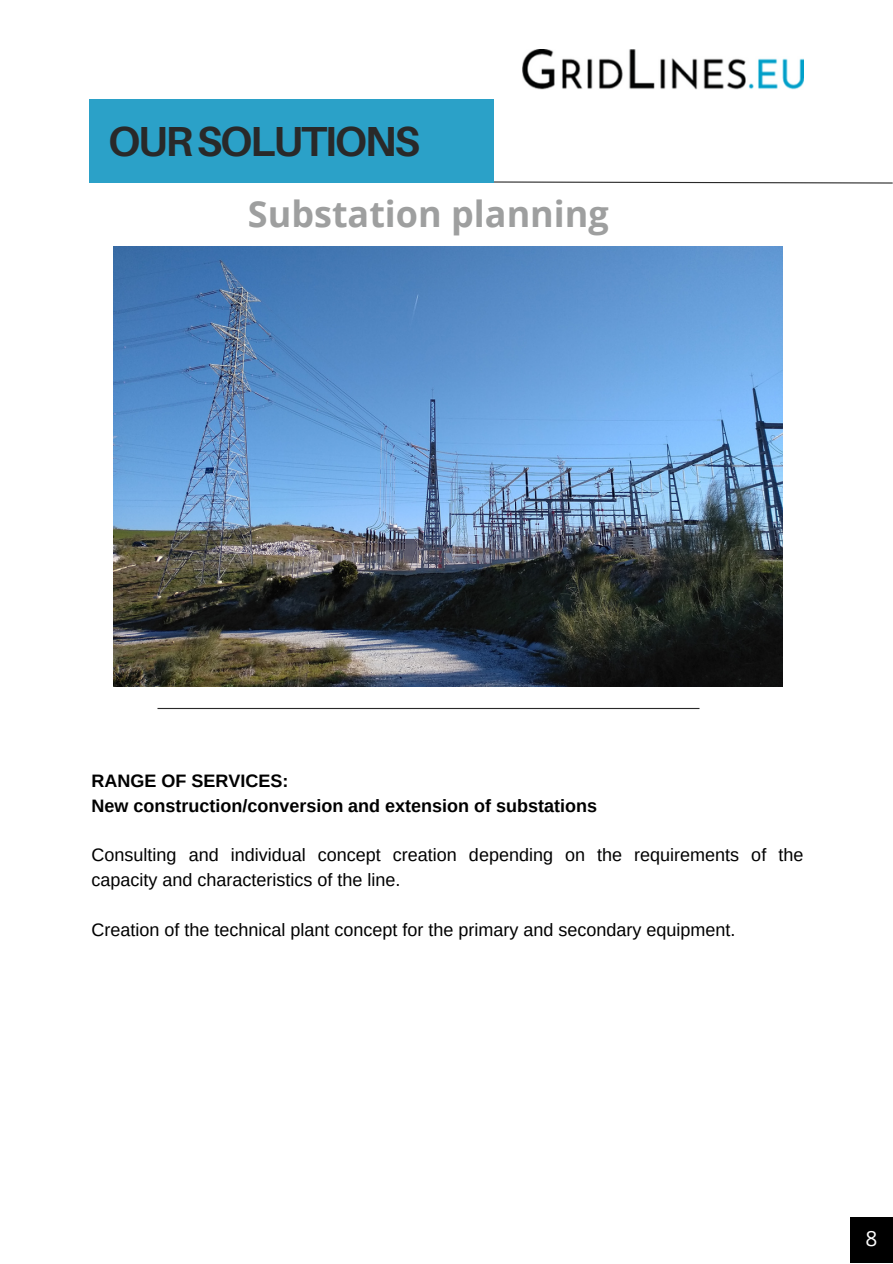
<style>
.page{position:relative;width:893px;height:1264px;background:#fff}
.page>*{position:absolute;margin:0;border:0;box-sizing:border-box;transform-origin:0 0}
.t1{font:700 42px "Aileron";letter-spacing:-.05em;color:#292929}
.t2{font:700 36px "Open Sans";color:#9e9f9f}
.t3{font:21px "Open Sans";color:#fdfdfd}
.t4{font:18px/24.8px "Arimo";color:#000}
.t5{font:700 18px "Arimo";color:#000}
</style>
<div class="page">
<svg style="left:493px;top:181px;width:399px;height:3px"></svg>
<img style="left:522px;top:50px;width:281px;height:39px">
<div style="left:89px;top:99px;width:404px;height:84px;background:#2ba1c8"></div>
<hr style="left:157px;top:708px;width:542px;height:1px;background:#292929">
<div style="left:850px;top:1216px;width:42px;height:46px;background:#000"></div>
<img style="left:113px;top:246px;width:669px;height:440px">
<p class="t1" style="left:108px;top:115px;width:313px">OURSOLUTIONS</p>
<p class="t2" style="left:248px;top:189px;width:362px">Substation planning</p>
<p class="t5" style="left:92px;top:770px;width:198px">RANGE OF SERVICES:</p>
<p class="t5" style="left:92px;top:795px;width:507px">New construction/conversion and extension of substations</p>
<p class="t4" style="left:92px;top:842px;width:713px">Consulting and individual concept creation depending on the requirements of the capacity and characteristics of the line.</p>
<p class="t4" style="left:92px;top:916px;width:645px">Creation of the technical plant concept for the primary and secondary equipment.</p>
<p class="t3" style="left:865px;top:1223px;width:13px">8</p>
</div>
